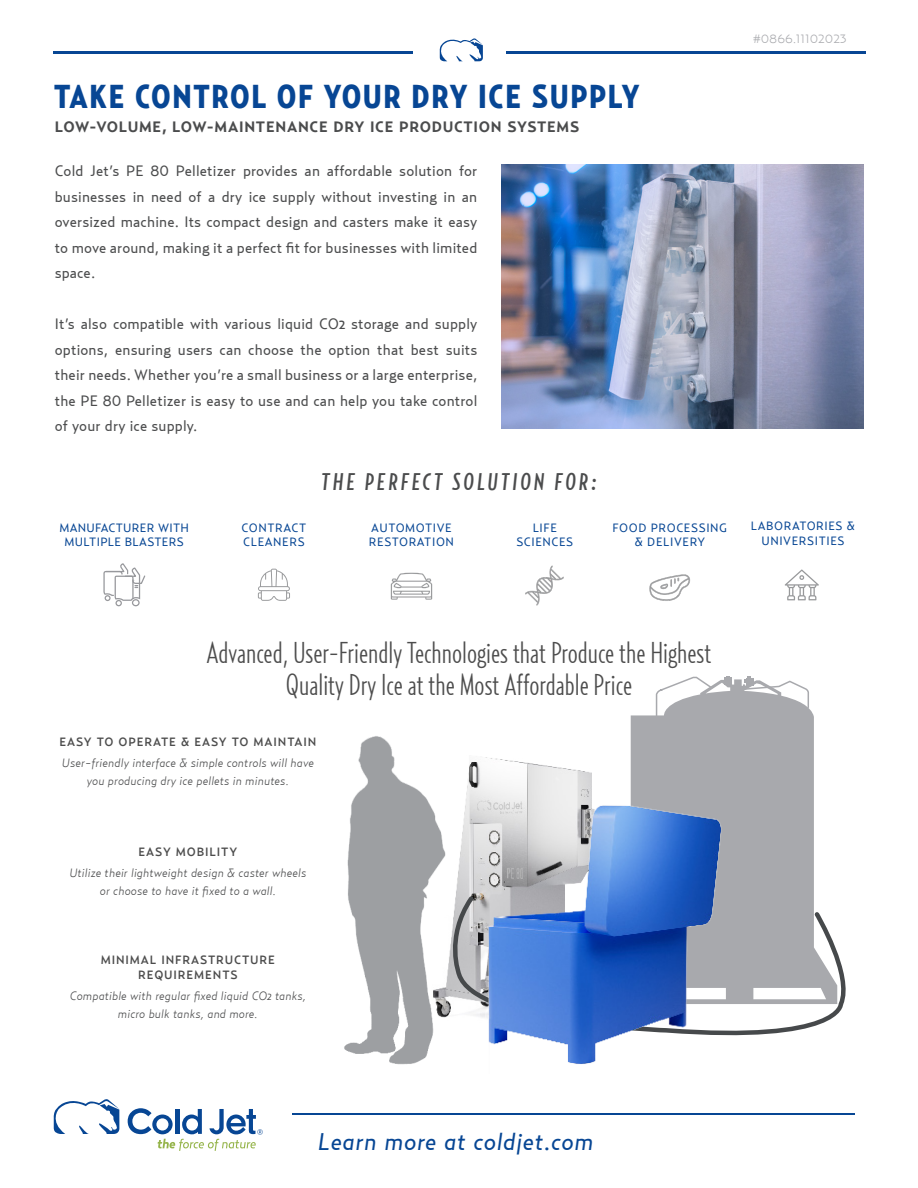
<style>
.page{position:relative;width:918px;height:1188px;background:#fff}
.page>*{position:absolute;margin:0;border:0;box-sizing:border-box;transform-origin:0 0}
.t1{font:900 33px "Relay Cond";letter-spacing:.05em;color:#074694}
.t2{font:300 30px "Relay Comp";color:#4d4d4d}
.t3{font:italic 24px "Relay";letter-spacing:.025em;color:#074694}
.t4{font:italic 500 24px "Relay Comp";letter-spacing:.13em;color:#4b4c4d}
.t5{font:15px/25.5px "Relay";letter-spacing:.01em;color:#4b4c4d;text-align:justify}
.t6{font:700 15px "Relay";letter-spacing:.05em;color:#4b4c4d}
.t7{font:italic 300 12px/18px "Relay";letter-spacing:.01em;color:#4b4c4d;text-align:center}
.t8{font:12px "Relay";letter-spacing:.05em;color:#074694}
.t9{font:500 12px/15px "Relay";letter-spacing:.075em;color:#4d4d4d;text-align:center}
.t10{font:12px/14.4px "Relay";letter-spacing:.025em;color:#074694;text-align:center}
.t11{font:300 12px "Relay Wide";color:#a8a9ad}
.s1{font-weight:500;font-size:12px}
.s2{font-weight:400;font-size:9px}
</style>
<div class="page">
<div style="left:631px;top:679px;width:183px;height:213px;background:#a8a9ad"></div>
<svg style="left:655px;top:676px;width:58px;height:42px"></svg>
<div style="left:724px;top:677px;width:7px;height:7px;background:#a8a9ad"></div>
<svg style="left:740px;top:676px;width:70px;height:33px"></svg>
<img style="left:467px;top:737px;width:217px;height:52px">
<svg style="left:734px;top:892px;width:112px;height:144px"></svg>
<img style="left:344px;top:736px;width:110px;height:329px">
<hr style="left:292px;top:1114px;width:562px;height:1px;background:#074694">
<svg style="left:53px;top:1099px;width:66px;height:35px"></svg>
<svg style="left:128px;top:1108px;width:135px;height:43px"></svg>
<svg style="left:439px;top:38px;width:44px;height:23px"></svg>
<hr style="left:53px;top:51px;width:360px;height:2px;background:#074694">
<hr style="left:506px;top:51px;width:360px;height:2px;background:#074694">
<svg style="left:257px;top:569px;width:33px;height:32px"></svg>
<svg style="left:391px;top:573px;width:41px;height:27px"></svg>
<img style="left:525px;top:566px;width:39px;height:40px">
<svg style="left:785px;top:569px;width:34px;height:31px"></svg>
<img style="left:649px;top:574px;width:41px;height:27px">
<svg style="left:103px;top:563px;width:42px;height:43px"></svg>
<img style="left:501px;top:164px;width:363px;height:265px">
<img style="left:454px;top:789px;width:280px;height:275px">
<p class="t1" style="left:54px;top:77px;width:587px">TAKE CONTROL OF YOUR DRY ICE SUPPLY</p>
<p class="t6" style="left:55px;top:118px;width:526px">LOW-VOLUME, LOW-MAINTENANCE DRY ICE PRODUCTION SYSTEMS</p>
<p class="t5" style="left:55px;top:158px;width:424px">Cold Jet’s PE 80 Pelletizer provides an affordable solution for businesses in need of a dry ice supply without investing in an oversized machine. Its compact design and casters make it easy to move around, making it a perfect fit for businesses with limited space.</p>
<p class="t5" style="left:55px;top:311px;width:424px">It’s also compatible with various liquid CO<span class="s1">2</span> storage and supply options, ensuring users can choose the option that best suits their needs. Whether you’re a small business or a large enterprise, the PE 80 Pelletizer is easy to use and can help you take control of your dry ice supply.</p>
<p class="t10" style="left:59px;top:520px;width:131px">MANUFACTURER WITH<br>MULTIPLE BLASTERS</p>
<p class="t8" style="left:242px;top:521px;width:66px">CONTRACT</p>
<p class="t8" style="left:243px;top:535px;width:63px">CLEANERS</p>
<p class="t4" style="left:321px;top:468px;width:277px">THE PERFECT SOLUTION FOR:</p>
<p class="t8" style="left:371px;top:521px;width:82px">AUTOMOTIVE</p>
<p class="t8" style="left:369px;top:535px;width:87px">RESTORATION</p>
<p class="t8" style="left:533px;top:521px;width:26px">LIFE</p>
<p class="t8" style="left:516px;top:535px;width:59px">SCIENCES</p>
<p class="t8" style="left:613px;top:521px;width:116px">FOOD PROCESSING</p>
<p class="t8" style="left:635px;top:535px;width:72px">&amp; DELIVERY</p>
<p class="t11" style="left:753px;top:32px;width:95px">#0866.11102023</p>
<p class="t8" style="left:751px;top:519px;width:106px">LABORATORIES &amp;</p>
<p class="t8" style="left:761px;top:533px;width:85px">UNIVERSITIES</p>
<p class="t2" style="left:207px;top:635px;width:506px">Advanced, User-Friendly Technologies that Produce the Highest</p>
<p class="t2" style="left:286px;top:666px;width:348px">Quality Dry Ice at the Most Affordable Price</p>
<p class="t9" style="left:60px;top:734px;width:258px">EASY TO OPERATE &amp; EASY TO MAINTAIN</p>
<p class="t7" style="left:62px;top:753px;width:254px">User-friendly interface &amp; simple controls will have you producing dry ice pellets in minutes.</p>
<p class="t9" style="left:139px;top:844px;width:100px">EASY MOBILITY</p>
<p class="t7" style="left:69px;top:863px;width:239px">Utilize their lightweight design &amp; caster wheels</p>
<p class="t7" style="left:100px;top:881px;width:178px">or choose to have it fixed to a wall.</p>
<p class="t9" style="left:101px;top:952px;width:176px">MINIMAL INFRASTRUCTURE<br>REQUIREMENTS</p>
<p class="t7" style="left:70px;top:987px;width:238px">Compatible with regular fixed liquid CO<span class="s2">2</span> tanks, micro bulk tanks, and more.</p>
<p class="t3" style="left:318px;top:1127px;width:277px">Learn more at coldjet.com</p>
</div>
